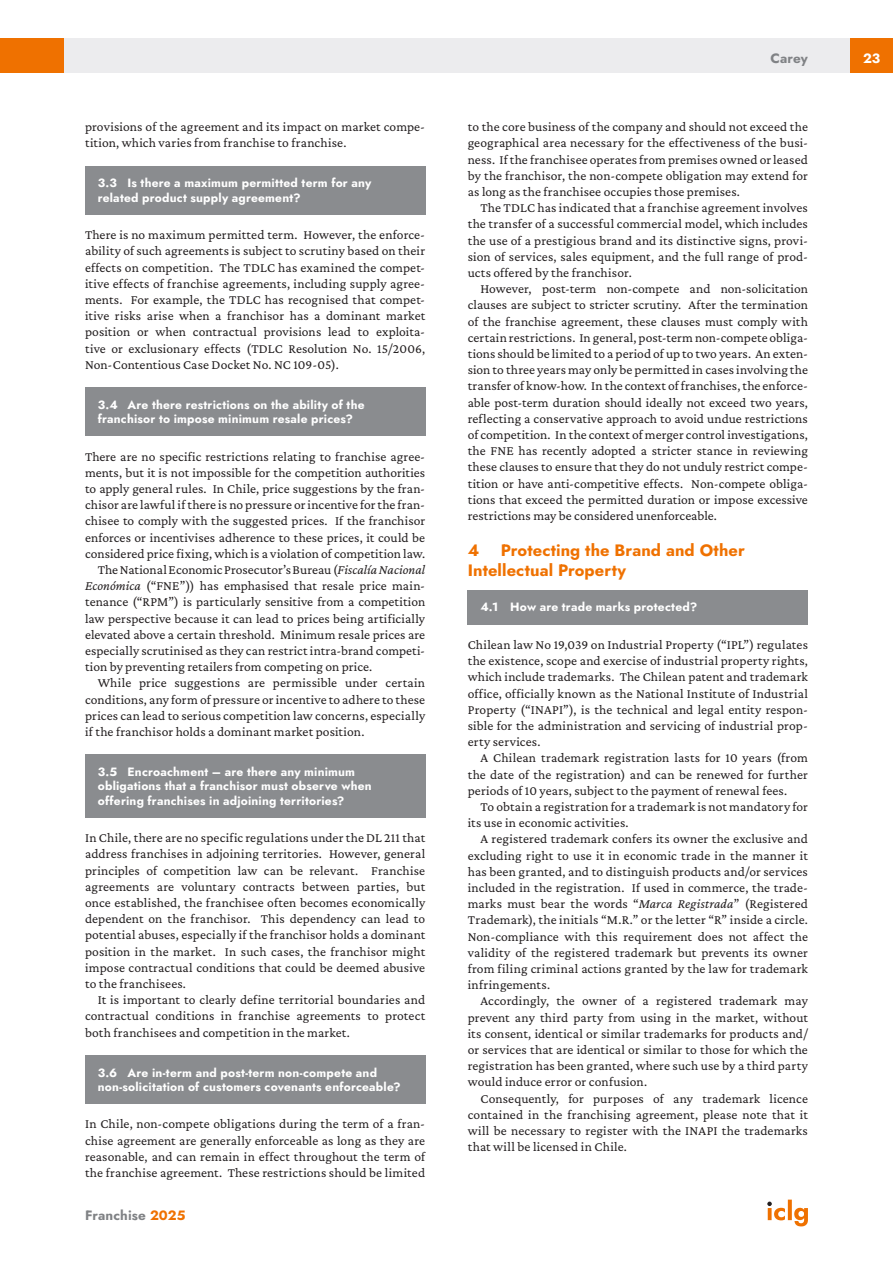
<style>
.page{position:relative;width:893px;height:1263px;background:#fff}
.page>*{position:absolute;margin:0;border:0;box-sizing:border-box;transform-origin:0 0}
.MS_Heading{font:16.5px/19.8px "Jost";letter-spacing:.005em;color:#ef7100}
.MS_Body_Text_-_Second_Paragraph{font:13.5px/16.2px "Crimson Pro";letter-spacing:.01em;color:#231f20;text-align:justify}
.MS_Body_Text_-_First_Paragraph{font:13.5px/16.2px "Crimson Pro";letter-spacing:.01em;color:#231f20;text-align:justify}
.t1{font:13.5px "Jost";letter-spacing:.005em;color:#808285}
.t2{font:13.5px "Jost";color:#fff}
.MS_-_Question{font:12px/14.4px "Jost";letter-spacing:.015em;color:#fff}
.MS_-_Question_following_section{font:12px "Jost";letter-spacing:.02em;color:#fff}
.s1{font-style:italic}
.s2{color:#ef7100}
</style>
<div class="page">
<div style="left:64px;top:38px;width:786px;height:34px;background:#ececee"></div>
<div style="left:850px;top:38px;width:43px;height:34px;background:#ef7100"></div>
<div style="left:0;top:38px;width:64px;height:34px;background:#ef7100"></div>
<svg style="left:767px;top:1199px;width:41px;height:27px"></svg>
<div style="left:468px;top:590px;width:340px;height:34px;background:#8a8c8f"></div>
<div style="left:85px;top:166px;width:340px;height:49px;background:#8a8c8f"></div>
<div style="left:85px;top:387px;width:340px;height:49px;background:#8a8c8f"></div>
<div style="left:85px;top:754px;width:340px;height:64px;background:#8a8c8f"></div>
<div style="left:85px;top:1055px;width:340px;height:49px;background:#8a8c8f"></div>
<p class="MS_Body_Text_-_First_Paragraph" style="left:85px;top:118px;width:342px">provisions of the agreement and its impact on market compe&shy;tition, which varies from franchise to franchise.</p>
<p class="MS_-_Question" style="left:98px;top:176px;width:275px">3.3 Is there a maximum permitted term for any related product supply agreement?</p>
<p class="MS_Body_Text_-_First_Paragraph" style="left:85px;top:226px;width:342px">There is no maximum permitted term. However, the enforce&shy;ability of such agreements is subject to scrutiny based on their effects on competition. The TDLC has examined the compet&shy;itive effects of franchise agreements, including supply agree&shy;ments. For example, the TDLC has recognised that compet&shy;itive risks arise when a franchisor has a dominant market position or when contractual provisions lead to exploita&shy;tive or exclusionary effects (TDLC Resolution No. 15/2006, Non-Contentious Case Docket No. NC 109-05).</p>
<p class="MS_-_Question" style="left:98px;top:397px;width:268px">3.4 Are there restrictions on the ability of the franchisor to impose minimum resale prices?</p>
<p class="MS_Body_Text_-_First_Paragraph" style="left:85px;top:448px;width:342px">There are no specific restrictions relating to franchise agree&shy;ments, but it is not impossible for the competition authorities to apply general rules. In Chile, price suggestions by the fran&shy;chisor are lawful if there is no pressure or incentive for the fran&shy;chisee to comply with the suggested prices. If the franchisor enforces or incentivises adherence to these prices, it could be considered price fixing, which is a violation of competition law.</p>
<p class="MS_Body_Text_-_Second_Paragraph" style="left:85px;top:561px;width:342px;text-indent:13px">The National Economic Prosecutor’s Bureau (<span class="s1">Fiscalía Nacional Económica</span> (“FNE”)) has emphasised that resale price main&shy;tenance (“RPM”) is particularly sensitive from a competition law perspective because it can lead to prices being artificially elevated above a certain threshold. Minimum resale prices are especially scrutinised as they can restrict intra-brand competi&shy;tion by preventing retailers from competing on price.</p>
<p class="MS_Body_Text_-_Second_Paragraph" style="left:85px;top:675px;width:342px;text-indent:13px">While price suggestions are permissible under certain conditions, any form of pressure or incentive to adhere to these prices can lead to serious competition law concerns, especially if the franchisor holds a dominant market position.</p>
<p class="MS_-_Question" style="left:98px;top:765px;width:276px">3.5 Encroachment – are there any minimum obligations that a franchisor must observe when offering franchises in adjoining territories?</p>
<p class="MS_Body_Text_-_First_Paragraph" style="left:85px;top:829px;width:342px">In Chile, there are no specific regulations under the DL 211 that address franchises in adjoining territories. However, general principles of competition law can be relevant. Franchise agreements are voluntary contracts between parties, but once established, the franchisee often becomes economically dependent on the franchisor. This dependency can lead to potential abuses, especially if the franchisor holds a dominant position in the market. In such cases, the franchisor might impose contractual conditions that could be deemed abusive to the franchisees.</p>
<p class="MS_Body_Text_-_Second_Paragraph" style="left:85px;top:991px;width:342px;text-indent:13px">It is important to clearly define territorial boundaries and contractual conditions in franchise agreements to protect both franchisees and competition in the market.</p>
<p class="MS_-_Question" style="left:98px;top:1065px;width:304px">3.6 Are in-term and post-term non-compete and non-solicitation of customers covenants enforceable?</p>
<p class="MS_Body_Text_-_First_Paragraph" style="left:85px;top:1116px;width:342px">In Chile, non-compete obligations during the term of a fran&shy;chise agreement are generally enforceable as long as they are reasonable, and can remain in effect throughout the term of the franchise agreement. These restrictions should be limited</p>
<p class="t1" style="left:85px;top:1206px;width:102px">Franchise <span class="s2">2025</span></p>
<p class="t1" style="left:771px;top:49px;width:39px">Carey</p>
<p class="t2" style="left:863px;top:49px;width:19px">23</p>
<p class="MS_Body_Text_-_First_Paragraph" style="left:468px;top:118px;width:342px">to the core business of the company and should not exceed the geographical area necessary for the effectiveness of the busi&shy;ness. If the franchisee operates from premises owned or leased by the franchisor, the non-compete obligation may extend for as long as the franchisee occupies those premises.</p>
<p class="MS_Body_Text_-_Second_Paragraph" style="left:468px;top:199px;width:342px;text-indent:13px">The TDLC has indicated that a franchise agreement involves the transfer of a successful commercial model, which includes the use of a prestigious brand and its distinctive signs, provi&shy;sion of services, sales equipment, and the full range of prod&shy;ucts offered by the franchisor.</p>
<p class="MS_Body_Text_-_Second_Paragraph" style="left:468px;top:280px;width:342px;text-indent:13px">However, post-term non-compete and non-solicitation clauses are subject to stricter scrutiny. After the termination of the franchise agreement, these clauses must comply with certain restrictions. In general, post-term non-compete obliga&shy;tions should be limited to a period of up to two years. An exten&shy;sion to three years may only be permitted in cases involving the transfer of know-how. In the context of franchises, the enforce&shy;able post-term duration should ideally not exceed two years, reflecting a conservative approach to avoid undue restrictions of competition. In the context of merger control investigations, the FNE has recently adopted a stricter stance in reviewing these clauses to ensure that they do not unduly restrict compe&shy;tition or have anti-competitive effects. Non-compete obliga&shy;tions that exceed the permitted duration or impose excessive restrictions may be considered unenforceable.</p>
<p class="MS_Heading" style="left:468px;top:540px;width:13px">4</p>
<p class="MS_Heading" style="left:468px;top:540px;width:279px;text-indent:33px">Protecting the Brand and Other<br>Intellectual Property</p>
<p class="MS_-_Question_following_section" style="left:480px;top:599px;width:218px">4.1 How are trade marks protected?</p>
<p class="MS_Body_Text_-_First_Paragraph" style="left:468px;top:636px;width:342px">Chilean law No 19,039 on Industrial Property (“IPL”) regulates the existence, scope and exercise of industrial property rights, which include trademarks. The Chilean patent and trademark office, officially known as the National Institute of Industrial Property (“INAPI”), is the technical and legal entity respon&shy;sible for the administration and servicing of industrial prop&shy;erty services.</p>
<p class="MS_Body_Text_-_Second_Paragraph" style="left:468px;top:750px;width:342px;text-indent:13px">A Chilean trademark registration lasts for 10 years (from the date of the registration) and can be renewed for further periods of 10 years, subject to the payment of renewal fees.</p>
<p class="MS_Body_Text_-_Second_Paragraph" style="left:468px;top:798px;width:342px;text-indent:13px">To obtain a registration for a trademark is not mandatory for its use in economic activities.</p>
<p class="MS_Body_Text_-_Second_Paragraph" style="left:468px;top:831px;width:342px;text-indent:13px">A registered trademark confers its owner the exclusive and excluding right to use it in economic trade in the manner it has been granted, and to distinguish products and/or services included in the registration. If used in commerce, the trade&shy;marks must bear the words “<span class="s1">Marca Registrada</span>” (Registered Trademark), the initials “M.R.” or the letter “R” inside a circle.<br>Non-compliance with this requirement does not affect the validity of the registered trademark but prevents its owner from filing criminal actions granted by the law for trademark infringements.</p>
<p class="MS_Body_Text_-_Second_Paragraph" style="left:468px;top:993px;width:342px;text-indent:13px">Accordingly, the owner of a registered trademark may prevent any third party from using in the market, without its consent, identical or similar trademarks for products and/ or services that are identical or similar to those for which the registration has been granted, where such use by a third party would induce error or confusion.</p>
<p class="MS_Body_Text_-_Second_Paragraph" style="left:468px;top:1090px;width:342px;text-indent:13px">Consequently, for purposes of any trademark licence contained in the franchising agreement, please note that it will be necessary to register with the INAPI the trademarks that will be licensed in Chile.</p>
</div>
